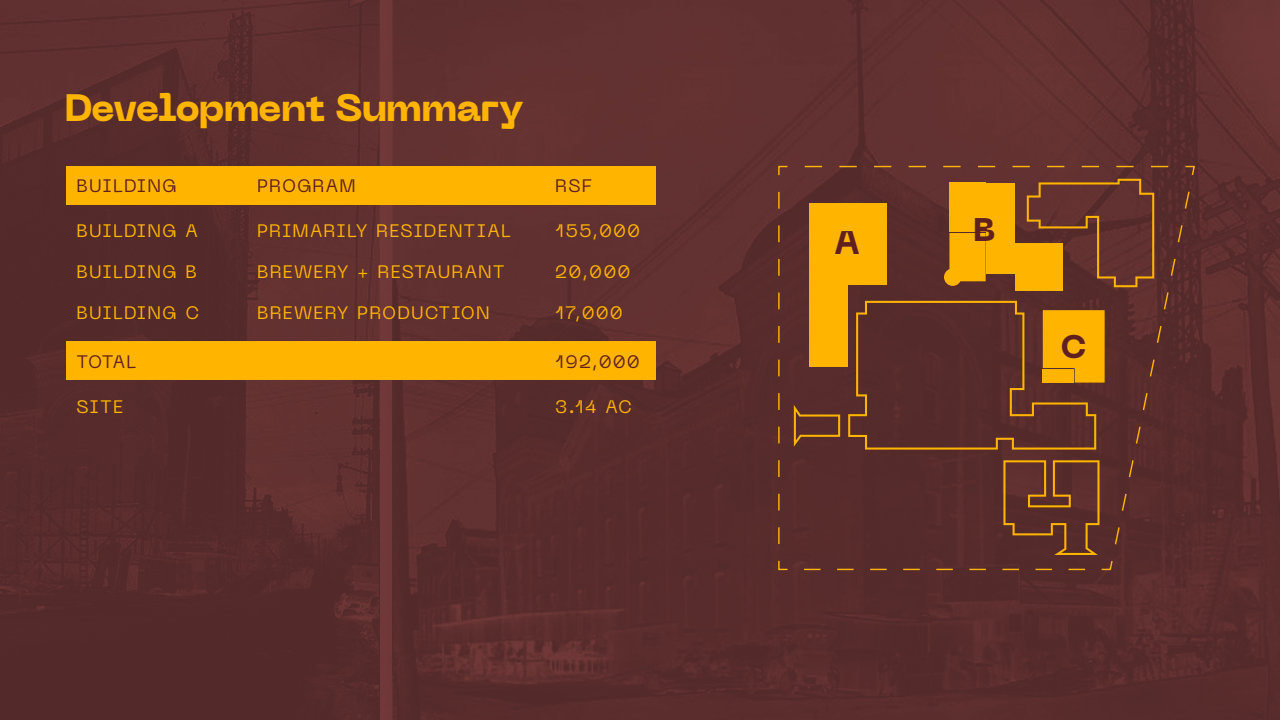
<style>
.page{position:relative;width:1280px;height:720px;background:#fff}
.page>*{position:absolute;margin:0;border:0;box-sizing:border-box;transform-origin:0 0}
.t1{font:800 38px "Neue Machina";letter-spacing:-.035em;color:#ffb400}
.t2{font:800 32.5px "Neue Machina";color:#602020}
.t3{font:18px "Neue Machina";letter-spacing:.06em;color:#ffb500}
.t4{font:18px "Neue Machina";letter-spacing:.06em;color:#602020}
.t5{font:18px "Neue Machina";letter-spacing:.055em;color:#ffb400}
</style>
<div class="page">
<img style="left:0;top:0;width:1280px;height:720px">
<svg style="left:777px;top:165px;width:419px;height:406px;background:#744324"></svg>
<div style="left:66px;top:166px;width:590px;height:38px;background:#ffb400"></div>
<div style="left:66px;top:342px;width:590px;height:38px;background:#ffb400"></div>
<h1 class="t1" style="left:64px;top:83px;width:461px">Development Summary</h1>
<p class="t4" style="left:77px;top:175px;width:102px">BUILDING</p>
<p class="t3" style="left:77px;top:219px;width:123px">BUILDING A</p>
<p class="t3" style="left:77px;top:260px;width:122px">BUILDING B</p>
<p class="t3" style="left:77px;top:301px;width:124px">BUILDING C</p>
<p class="t4" style="left:257px;top:175px;width:100px">PROGRAM</p>
<p class="t4" style="left:555px;top:175px;width:39px">RSF</p>
<p class="t3" style="left:257px;top:219px;width:255px">PRIMARILY RESIDENTIAL</p>
<p class="t3" style="left:257px;top:260px;width:249px">BREWERY + RESTAURANT</p>
<p class="t3" style="left:257px;top:301px;width:234px">BREWERY PRODUCTION</p>
<p class="t3" style="left:555px;top:219px;width:86px">155,000</p>
<p class="t3" style="left:555px;top:260px;width:77px">20,000</p>
<p class="t3" style="left:555px;top:301px;width:69px">17,000</p>
<p class="t4" style="left:77px;top:350px;width:61px">TOTAL</p>
<p class="t4" style="left:555px;top:350px;width:86px">192,000</p>
<p class="t5" style="left:77px;top:395px;width:48px">SITE</p>
<p class="t5" style="left:555px;top:395px;width:78px">3.14 AC</p>
<h2 class="t2" style="left:834px;top:222px;width:27px">A</h2>
<h2 class="t2" style="left:973px;top:208px;width:24px">B</h2>
<h2 class="t2" style="left:1061px;top:326px;width:28px">C</h2>
</div>
